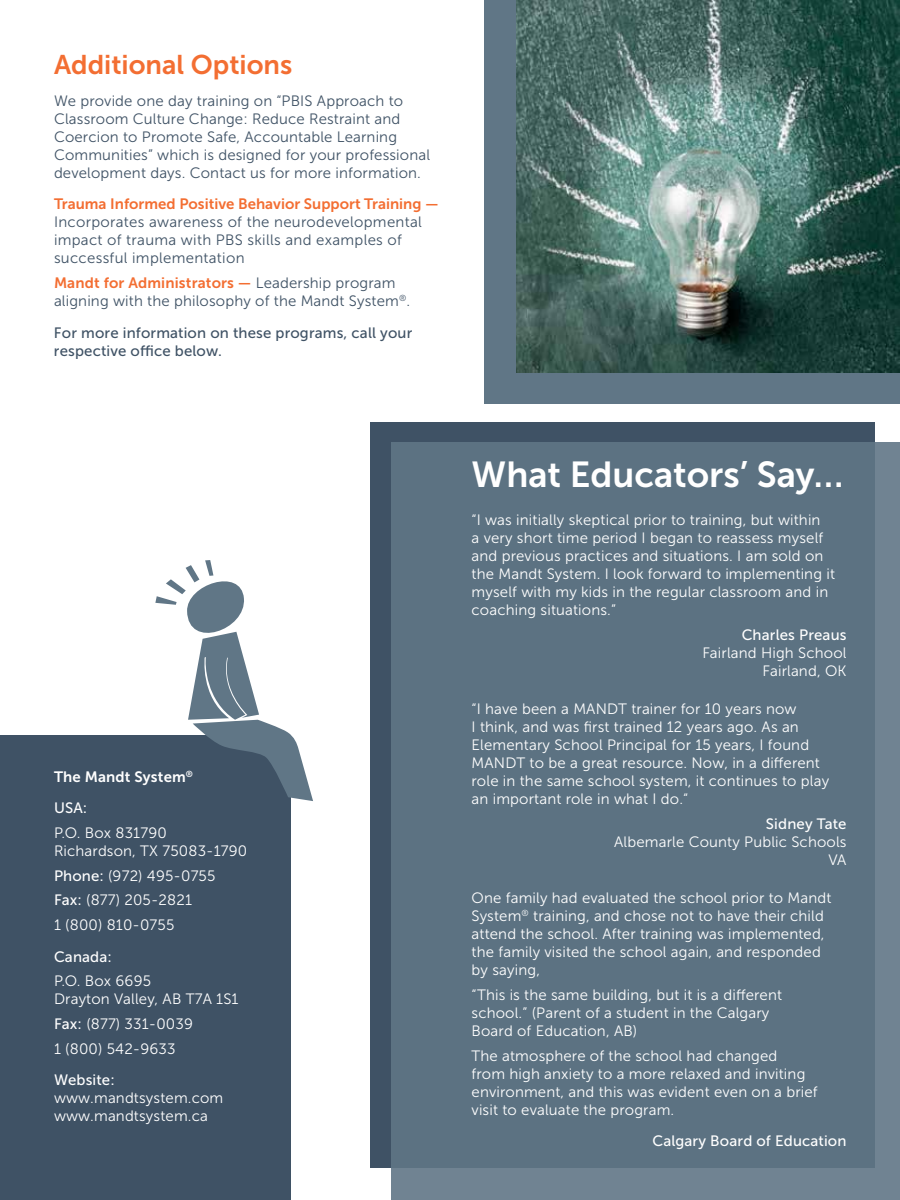
<style>
.page{position:relative;width:900px;height:1200px;background:#fff}
.page>*{position:absolute;margin:0;border:0;box-sizing:border-box;transform-origin:0 0}
.t1{font:36px "Museo Sans 700";color:#fff}
.t2{font:27px "Museo Sans 700";color:#f36e32}
.t3{font:15px/18px "Museo Sans 300";letter-spacing:.01em;color:#fff}
.t4{font:15px/18px "Museo Sans 300";letter-spacing:.01em;color:#3f5265}
.t5{font:15px "Museo Sans 700";color:#f36e32}
.t6{font:15px "Museo Sans 500";letter-spacing:.01em;color:#fff}
.t7{font:15px/18px "Museo Sans 500";letter-spacing:.01em;color:#3f5265}
.t8{font:15px "Museo Sans 700";letter-spacing:.01em;color:#fff}
.s1{font-family:"Museo Sans 300";color:#3f5265}
.s2{font-family:"Museo Sans 500"}
</style>
<div class="page">
<div style="left:370px;top:422px;width:504px;height:746px;background:#3f5265"></div>
<div style="left:392px;top:442px;width:508px;height:758px;background:#607686"></div>
<div style="left:0;top:735px;width:290px;height:465px;background:#3f5265"></div>
<div style="left:485px;top:0;width:415px;height:403px;background:#607686"></div>
<img style="left:516px;top:0;width:384px;height:372px">
<svg style="left:155px;top:560px;width:158px;height:241px"></svg>
<h2 class="t2" style="left:54px;top:50px;width:240px">Additional Options</h2>
<p class="t4" style="left:54px;top:92px;width:378px">We provide one day training on “PBIS Approach to Classroom Culture Change: Reduce Restraint and Coercion to Promote Safe, Accountable Learning Communities” which is designed for your professional development days. Contact us for more information.</p>
<p class="t5" style="left:54px;top:196px;width:386px">Trauma Informed Positive Behavior Support Training —</p>
<p class="t4" style="left:54px;top:213px;width:369px">Incorporates awareness of the neurodevelopmental impact of trauma with PBS skills and examples of successful implementation</p>
<p class="t5" style="left:54px;top:274px;width:343px">Mandt for Administrators — <span class="s1">Leadership program</span></p>
<p class="t4" style="left:54px;top:292px;width:358px">aligning with the philosophy of the Mandt System<sup>®</sup>.</p>
<p class="t7" style="left:54px;top:323px;width:360px">For more information on these programs, call your respective office below.</p>
<p class="t8" style="left:54px;top:768px;width:141px">The Mandt System<sup>®</sup></p>
<p class="t6" style="left:54px;top:800px;width:35px">USA:</p>
<p class="t3" style="left:54px;top:824px;width:195px">P.O. Box 831790<br>Richardson, TX 75083-1790</p>
<p class="t3" style="left:54px;top:863px;width:163px;line-height:24.8px"><span class="s2">Phone:</span> (972) 495-0755<br><span class="s2">Fax:</span> (877) 205-2821<br>1 (800) 810-0755</p>
<p class="t6" style="left:54px;top:948px;width:59px">Canada:</p>
<p class="t3" style="left:54px;top:972px;width:186px">P.O. Box 6695<br>Drayton Valley, AB T7A 1S1</p>
<p class="t3" style="left:54px;top:1012px;width:140px;line-height:24.8px"><span class="s2">Fax:</span> (877) 331-0039<br>1 (800) 542-9633</p>
<p class="t6" style="left:54px;top:1072px;width:62px">Website:</p>
<p class="t3" style="left:54px;top:1089px;width:171px">www.mandtsystem.com www.mandtsystem.ca</p>
<h1 class="t1" style="left:472px;top:454px;width:373px">What Educators’ Say…</h1>
<p class="t3" style="left:472px;top:511px;width:365px">“I was initially skeptical prior to training, but within<br>a very short time period I began to reassess myself and previous practices and situations. I am sold on the Mandt System. I look forward to implementing it myself with my kids in the regular classroom and in coaching situations.”</p>
<p class="t6" style="left:742px;top:626px;width:106px">Charles Preaus</p>
<p class="t3" style="left:702px;top:644px;width:146px;text-align:right">Fairland High School<br>Fairland, OK</p>
<p class="t3" style="left:472px;top:700px;width:359px">“I have been a MANDT trainer for 10 years now<br>I think, and was first trained 12 years ago. As an Elementary School Principal for 15 years, I found MANDT to be a great resource. Now, in a different role in the same school system, it continues to play an important role in what I do.“</p>
<p class="t6" style="left:766px;top:815px;width:82px">Sidney Tate</p>
<p class="t3" style="left:614px;top:833px;width:234px;text-align:right">Albemarle County Public Schools<br>VA</p>
<p class="t3" style="left:472px;top:889px;width:361px">One family had evaluated the school prior to Mandt System<sup>®</sup> training, and chose not to have their child attend the school. After training was implemented, the family visited the school again, and responded by saying,</p>
<p class="t3" style="left:472px;top:986px;width:312px">“This is the same building, but it is a different school.” (Parent of a student in the Calgary<br>Board of Education, AB)</p>
<p class="t3" style="left:472px;top:1046px;width:348px">The atmosphere of the school had changed<br>from high anxiety to a more relaxed and inviting environment, and this was evident even on a brief visit to evaluate the program.</p>
<p class="t6" style="left:652px;top:1133px;width:196px">Calgary Board of Education</p>
</div>
